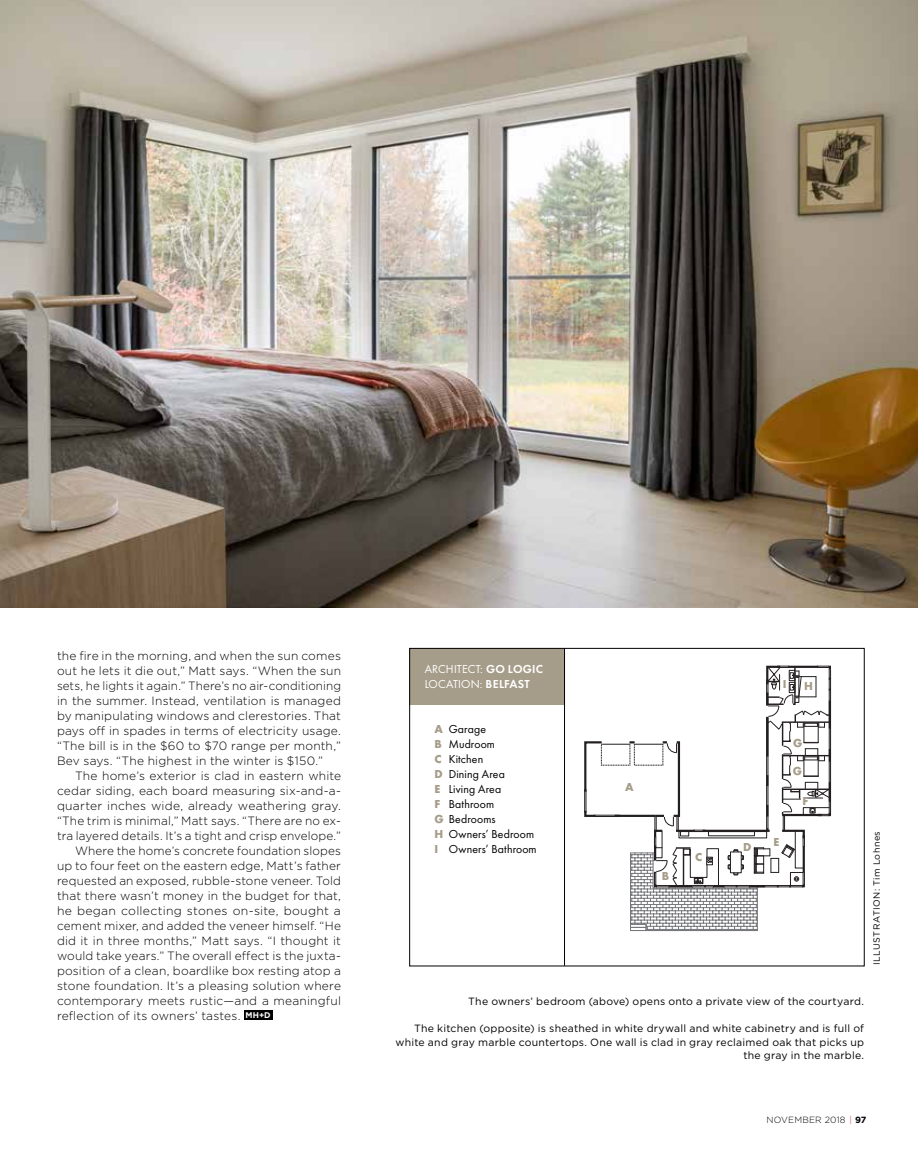
<style>
.page{position:relative;width:918px;height:1161px;background:#fff}
.page>*{position:absolute;margin:0;border:0;box-sizing:border-box;transform-origin:0 0}
.t1{font:300 12px/15px "Gotham";letter-spacing:.015em;color:#000;text-align:justify}
.t2{font:12px/15px "Futura Boo";letter-spacing:.015em;color:#000}
.t3{font:12px/15px "Futura Boo";letter-spacing:.015em;color:#fff}
.t4{font:700 12px/15px "Futura";color:#a59c89}
.t5{font:10.5px/13.5px "Gotham";letter-spacing:.02em;color:#000;text-align:right}
.t6{font:9px "Gotham";letter-spacing:.045em;color:#000}
.t7{font:300 9px "Gotham";letter-spacing:.02em;color:#000}
.s1{font-weight:700;font-size:8.25px;color:#fff}
.s2{font-family:"Futura Dem"}
.s3{font-family:"Futura";font-weight:700;color:#a59c89}
.s4{color:#d2232a}
.s5{font-weight:700}
</style>
<div class="page">
<img style="left:0;top:0;width:918px;height:608px">
<div style="left:244px;top:1010px;width:28px;height:10px;background:#000"></div>
<div style="left:409px;top:648px;width:156px;height:56px;background:#a59c89"></div>
<div style="left:409px;top:648px;width:455px;height:318px;border:1px solid #000"></div>
<hr style="left:564px;top:648px;width:1px;height:318px;background:#000">
<svg style="left:584px;top:665px;width:248px;height:266px"></svg>
<p class="t1" style="left:57px;top:648px;width:286px">the fire in the morning, and when the sun comes out he lets it die out,” Matt says. “When the sun sets, he lights it again.” There’s no air-conditioning in the summer. Instead, ventilation is managed by manipulating windows and clerestories. That pays off in spades in terms of electricity usage. “The bill is in the $60 to $70 range per month,” Bev says. “The highest in the winter is $150.”</p>
<p class="t1" style="left:75px;top:768px;width:268px">The home’s exterior is clad in eastern white</p>
<p class="t1" style="left:57px;top:783px;width:286px">cedar siding, each board measuring six-and-a-</p>
<p class="t1" style="left:57px;top:798px;width:286px">quarter inches wide, already weathering gray.</p>
<p class="t1" style="left:57px;top:813px;width:286px">“The trim is minimal,” Matt says. “There are no ex-</p>
<p class="t1" style="left:57px;top:828px;width:286px">tra layered details. It’s a tight and crisp envelope.”</p>
<p class="t1" style="left:75px;top:843px;width:267px">Where the home’s concrete foundation slopes</p>
<p class="t1" style="left:57px;top:858px;width:286px">up to four feet on the eastern edge, Matt’s father</p>
<p class="t1" style="left:57px;top:873px;width:286px">requested an exposed, rubble-stone veneer. Told</p>
<p class="t1" style="left:57px;top:888px;width:286px">that there wasn’t money in the budget for that,</p>
<p class="t1" style="left:57px;top:903px;width:286px">he began collecting stones on-site, bought a</p>
<p class="t1" style="left:57px;top:918px;width:286px">cement mixer, and added the veneer himself. “He</p>
<p class="t1" style="left:57px;top:933px;width:286px">did it in three months,” Matt says. “I thought it</p>
<p class="t1" style="left:57px;top:948px;width:286px">would take years.” The overall effect is the juxta-</p>
<p class="t1" style="left:57px;top:963px;width:286px">position of a clean, boardlike box resting atop a</p>
<p class="t1" style="left:57px;top:978px;width:286px">stone foundation. It’s a pleasing solution where</p>
<p class="t1" style="left:57px;top:993px;width:286px">contemporary meets rustic—and a meaningful</p>
<p class="t1" style="left:57px;top:1008px;width:215px">reflection of its owners’ tastes. <span class="s1">MH+D</span></p>
<p class="t3" style="left:425px;top:661px;width:120px">ARCHITECT: <span class="s2">GO LOGIC<br></span>LOCATION: <span class="s2">BELFAST</span></p>
<p class="t4" style="left:783px;top:677px;width:5px">I</p>
<p class="t4" style="left:804px;top:679px;width:10px">H</p>
<p class="t2" style="left:449px;top:721px;width:58px">Garage<br>Mudroom<br>Kitchen<br>Dining Area<br>Living Area<br>Bathroom</p>
<p class="t2" style="left:449px;top:841px;width:89px">Owners’ Bathroom</p>
<p class="t4" style="left:435px;top:721px;width:10px">A<br>B<br>C<br>D<br>E<br>F</p>
<p class="t2" style="left:435px;top:811px;width:101px"><span class="s3">G</span> Bedrooms<br><span class="s3">H</span> Owners’ Bedroom</p>
<p class="t4" style="left:435px;top:841px;width:5px">I</p>
<p class="t4" style="left:625px;top:779px;width:10px">A</p>
<p class="t4" style="left:662px;top:869px;width:9px">B</p>
<p class="t4" style="left:695px;top:849px;width:9px">C</p>
<p class="t4" style="left:743px;top:839px;width:10px">D</p>
<p class="t4" style="left:774px;top:834px;width:7px">E</p>
<p class="t4" style="left:793px;top:735px;width:11px">G</p>
<p class="t4" style="left:793px;top:763px;width:11px">G</p>
<p class="t4" style="left:802px;top:793px;width:7px">F</p>
<p class="t6" style="left:871px;top:965px;width:136px;rotate:-90deg">ILLUSTRATION: Tim Lohnes</p>
<p class="t5" style="left:468px;top:994px;width:397px">The owners’ bedroom (above) opens onto a private view of the courtyard.</p>
<p class="t5" style="left:396px;top:1021px;width:470px">The kitchen (opposite) is sheathed in white drywall and white cabinetry and is full of white and gray marble countertops. One wall is clad in gray reclaimed oak that picks up the gray in the marble.</p>
<p class="t7" style="left:766px;top:1114px;width:102px">NOVEMBER 2018 <span class="s4">|</span> <span class="s5">97</span></p>
</div>
